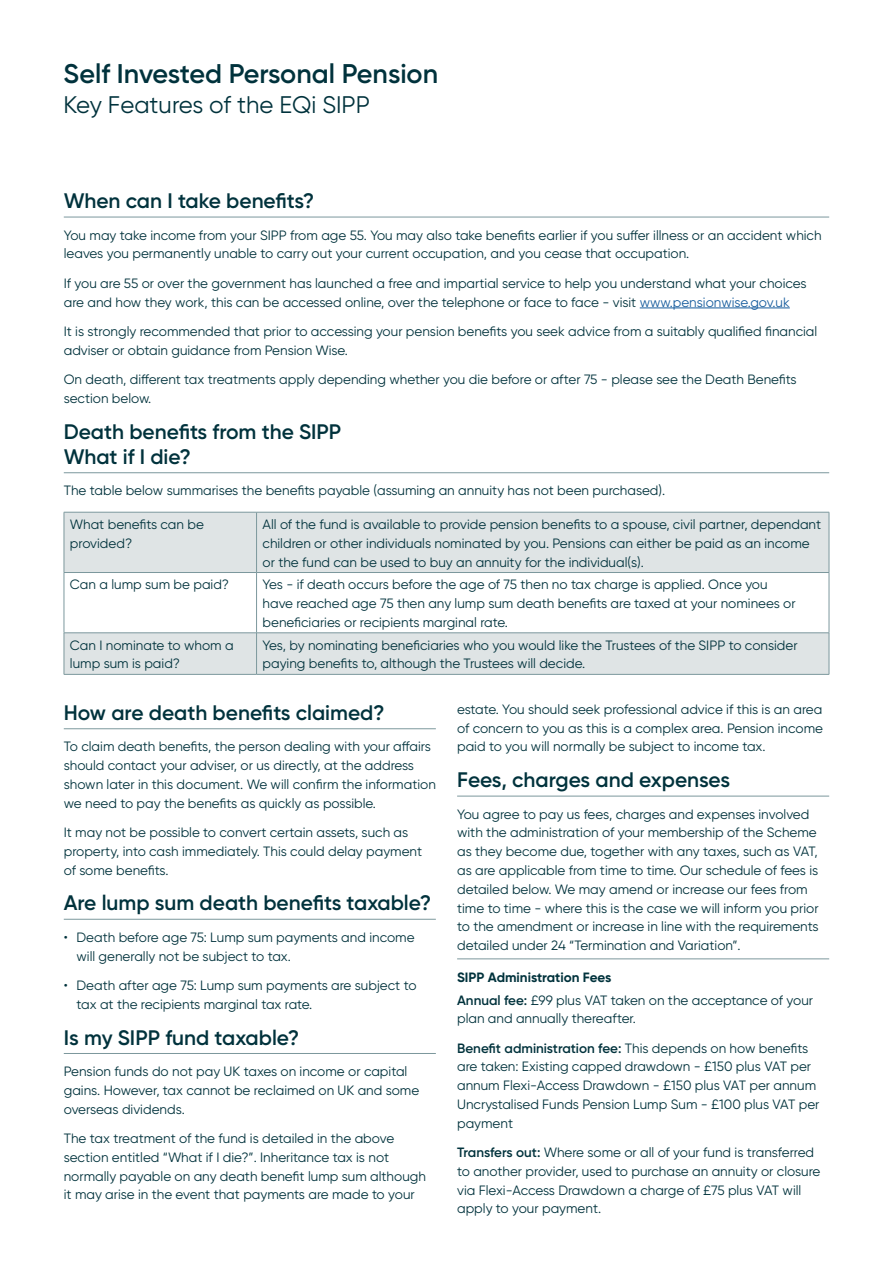
<style>
.page{position:relative;width:893px;height:1263px;background:#fff}
.page>*{position:absolute;margin:0;border:0;box-sizing:border-box;transform-origin:0 0}
.t1{font:600 27px "Gilroy";color:#00323c}
.t2{font:24px "Gilroy";color:#00323c}
.Sub_Header{font:600 21px/25.2px "Gilroy";color:#00323c}
.Sub_Header-2{font:13.5px/18.8px "Gilroy";color:#00323c}
.Body_Indent_Text{font:13.5px/18.8px "Gilroy";color:#00323c}
.Sub_Header_2{font:700 13.5px "Gilroy";color:#00323c}
.s1{color:#175d9e}
.s2{font-weight:600}
</style>
<div class="page">
<hr style="left:64px;top:217px;width:765px;height:1px;background:#7c989d">
<hr style="left:640px;top:308px;width:150px;height:1px;background:#175d9e">
<hr style="left:64px;top:472px;width:765px;height:1px;background:#7c989d">
<svg style="left:65px;top:513px;width:764px;height:161px;fill:#dfe4e5"></svg>
<hr style="left:64px;top:512px;width:193px;height:1px;background:#7c989d">
<hr style="left:64px;top:512px;width:1px;height:60px;background:#7c989d">
<hr style="left:257px;top:512px;width:572px;height:1px;background:#7c989d">
<hr style="left:256px;top:512px;width:1px;height:60px;background:#7c989d">
<hr style="left:829px;top:512px;width:1px;height:60px;background:#7c989d">
<hr style="left:64px;top:572px;width:193px;height:1px;background:#7c989d">
<hr style="left:64px;top:573px;width:1px;height:60px;background:#7c989d">
<hr style="left:257px;top:572px;width:572px;height:1px;background:#7c989d">
<hr style="left:256px;top:573px;width:1px;height:60px;background:#7c989d">
<hr style="left:829px;top:573px;width:1px;height:60px;background:#7c989d">
<hr style="left:64px;top:632px;width:193px;height:1px;background:#7c989d">
<hr style="left:64px;top:633px;width:1px;height:41px;background:#7c989d">
<hr style="left:257px;top:632px;width:572px;height:1px;background:#7c989d">
<hr style="left:256px;top:633px;width:1px;height:41px;background:#7c989d">
<hr style="left:829px;top:633px;width:1px;height:41px;background:#7c989d">
<hr style="left:64px;top:674px;width:193px;height:1px;background:#7c989d">
<hr style="left:257px;top:674px;width:572px;height:1px;background:#7c989d">
<hr style="left:64px;top:728px;width:372px;height:1px;background:#7c989d">
<hr style="left:64px;top:919px;width:372px;height:1px;background:#7c989d">
<hr style="left:64px;top:1053px;width:372px;height:1px;background:#7c989d">
<hr style="left:457px;top:796px;width:372px;height:1px;background:#7c989d">
<hr style="left:457px;top:958px;width:372px;height:1px;background:#7c989d">
<p class="t1" style="left:63px;top:56px;width:376px">Self Invested Personal Pension</p>
<p class="t2" style="left:63px;top:90px;width:308px">Key Features of the EQi SIPP</p>
<p class="Sub_Header" style="left:64px;top:188px;width:252px">When can I take benefits?</p>
<p class="Sub_Header-2" style="left:64px;top:225px;width:759px">You may take income from your SIPP from age 55. You may also take benefits earlier if you suffer illness or an accident which leaves you permanently unable to carry out your current occupation, and you cease that occupation.</p>
<p class="Sub_Header-2" style="left:64px;top:274px;width:744px">If you are 55 or over the government has launched a free and impartial service to help you understand what your choices are and how they work, this can be accessed online, over the telephone or face to face - visit <span class="s1">www.pensionwise.gov.uk</span></p>
<p class="Sub_Header-2" style="left:64px;top:322px;width:755px">It is strongly recommended that prior to accessing your pension benefits you seek advice from a suitably qualified financial adviser or obtain guidance from Pension Wise.</p>
<p class="Sub_Header-2" style="left:64px;top:370px;width:734px">On death, different tax treatments apply depending whether you die before or after 75 - please see the Death Benefits section below.</p>
<p class="Sub_Header" style="left:64px;top:419px;width:279px">Death benefits from the SIPP<br>What if I die?</p>
<p class="Sub_Header-2" style="left:64px;top:481px;width:603px">The table below summarises the benefits payable (assuming an annuity has not been purchased).</p>
<p class="Sub_Header-2" style="left:70px;top:515px;width:135px">What benefits can be provided?</p>
<p class="Sub_Header-2" style="left:263px;top:515px;width:560px">All of the fund is available to provide pension benefits to a spouse, civil partner, dependant children or other individuals nominated by you. Pensions can either be paid as an income or the fund can be used to buy an annuity for the individual(s).</p>
<p class="Sub_Header-2" style="left:70px;top:575px;width:161px">Can a lump sum be paid?</p>
<p class="Sub_Header-2" style="left:263px;top:575px;width:535px">Yes - if death occurs before the age of 75 then no tax charge is applied. Once you have reached age 75 then any lump sum death benefits are taxed at your nominees or beneficiaries or recipients marginal rate.</p>
<p class="Sub_Header-2" style="left:70px;top:635px;width:165px">Can I nominate to whom a lump sum is paid?</p>
<p class="Sub_Header-2" style="left:263px;top:635px;width:537px">Yes, by nominating beneficiaries who you would like the Trustees of the SIPP to consider paying benefits to, although the Trustees will decide.</p>
<p class="Sub_Header" style="left:64px;top:700px;width:322px">How are death benefits claimed?</p>
<p class="Sub_Header-2" style="left:64px;top:737px;width:374px">To claim death benefits, the person dealing with your affairs should contact your adviser, or us directly, at the address shown later in this document. We will confirm the information we need to pay the benefits as quickly as possible.</p>
<p class="Sub_Header-2" style="left:64px;top:823px;width:360px">It may not be possible to convert certain assets, such as property, into cash immediately. This could delay payment of some benefits.</p>
<p class="Sub_Header" style="left:64px;top:890px;width:369px">Are lump sum death benefits taxable?</p>
<p class="Sub_Header-2" style="left:77px;top:928px;width:340px;text-indent:-13px">• Death before age 75: Lump sum payments and income will generally not be subject to tax.</p>
<p class="Sub_Header-2" style="left:77px;top:976px;width:341px;text-indent:-13px">• Death after age 75: Lump sum payments are subject to tax at the recipients marginal tax rate.</p>
<p class="Sub_Header" style="left:64px;top:1024px;width:237px">Is my SIPP fund taxable?</p>
<p class="Sub_Header-2" style="left:64px;top:1062px;width:357px">Pension funds do not pay UK taxes on income or capital gains. However, tax cannot be reclaimed on UK and some overseas dividends.</p>
<p class="Sub_Header-2" style="left:64px;top:1129px;width:364px">The tax treatment of the fund is detailed in the above section entitled “What if I die?”. Inheritance tax is not normally payable on any death benefit lump sum although it may arise in the event that payments are made to your</p>
<p class="Sub_Header-2" style="left:457px;top:700px;width:367px;text-align:justify">estate. You should seek professional advice if this is an area of concern to you as this is a complex area. Pension income paid to you will normally be subject to income tax.</p>
<p class="Sub_Header" style="left:457px;top:767px;width:274px">Fees, charges and expenses</p>
<p class="Sub_Header-2" style="left:457px;top:804px;width:363px">You agree to pay us fees, charges and expenses involved with the administration of your membership of the Scheme as they become due, together with any taxes, such as VAT, as are applicable from time to time. Our schedule of fees is detailed below. We may amend or increase our fees from time to time - where this is the case we will inform you prior to the amendment or increase in line with the requirements detailed under 24 “Termination and Variation”.</p>
<p class="Sub_Header_2" style="left:457px;top:968px;width:156px">SIPP Administration Fees</p>
<p class="Body_Indent_Text" style="left:457px;top:990px;width:357px"><span class="s2">Annual fee:</span> £99 plus VAT taken on the acceptance of your plan and annually thereafter.</p>
<p class="Body_Indent_Text" style="left:457px;top:1038px;width:364px"><span class="s2">Benefit administration fee:</span> This depends on how benefits are taken: Existing capped drawdown - £150 plus VAT per annum Flexi-Access Drawdown - £150 plus VAT per annum Uncrystalised Funds Pension Lump Sum - £100 plus VAT per payment</p>
<p class="Body_Indent_Text" style="left:457px;top:1143px;width:365px"><span class="s2">Transfers out:</span> Where some or all of your fund is transferred to another provider, used to purchase an annuity or closure via Flexi-Access Drawdown a charge of £75 plus VAT will apply to your payment.</p>
</div>
